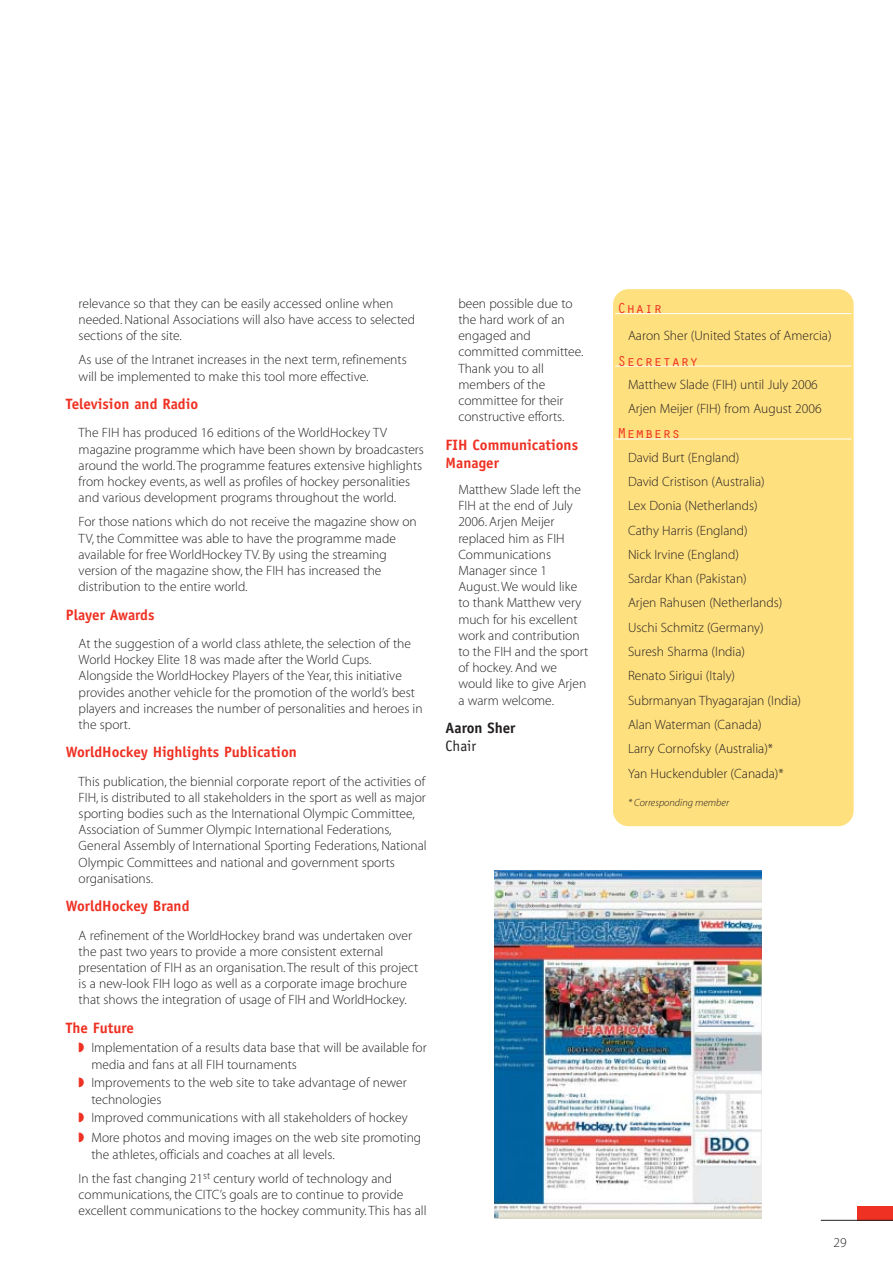
<style>
.page{position:relative;width:893px;height:1263px;background:#fff}
.page>*{position:absolute;margin:0;border:0;box-sizing:border-box;transform-origin:0 0}
.t1{font:700 15px/18px "Officina Sans";color:#ee3123}
.t2{font:15px "Orator";color:#ee3123}
.t3{font:700 15px "Officina Sans";color:#231f1f}
.t4{font:15px "Officina Sans";color:#231f1f}
.t5{font:13.5px/16.2px "Myriad MM 215 600";color:#231f1f}
.t6{font:10.5px "Myriad MM It 215 600";color:#231f1f}
.s1{color:#ee3123}
</style>
<div class="page">
<div style="left:613px;top:289px;width:240px;height:537px;background:#ffe07f;border-radius:16px"></div>
<hr style="left:615px;top:313px;width:236px;height:1px;background:#fff">
<hr style="left:615px;top:366px;width:236px;height:1px;background:#fff">
<hr style="left:615px;top:438px;width:236px;height:2px;background:#fff">
<div style="left:857px;top:1206px;width:35px;height:14px;background:#ee3123"></div>
<hr style="left:820px;top:1220px;width:72px;height:1px;background:#231f1f">
<img style="left:494px;top:871px;width:267px;height:348px">
<p class="t5" style="left:79px;top:296px;width:338px">relevance so that they can be easily accessed online when needed. National Associations will also have access to selected sections of the site.</p>
<p class="t5" style="left:79px;top:353px;width:329px">As use of the Intranet increases in the next term, refinements will be implemented to make this tool more effective.</p>
<p class="t1" style="left:66px;top:397px;width:134px">Television and Radio</p>
<p class="t5" style="left:79px;top:426px;width:347px">The FIH has produced 16 editions of the WorldHockey TV magazine programme which have been shown by broadcasters around the world. The programme features extensive highlights from hockey events, as well as profiles of hockey personalities and various development programs throughout the world.</p>
<p class="t5" style="left:79px;top:515px;width:340px">For those nations which do not receive the magazine show on TV, the Committee was able to have the programme made available for free WorldHockey TV. By using the streaming version of the magazine show, the FIH has increased the distribution to the entire world.</p>
<p class="t1" style="left:66px;top:607px;width:90px">Player Awards</p>
<p class="t5" style="left:79px;top:637px;width:345px">At the suggestion of a world class athlete, the selection of the World Hockey Elite 18 was made after the World Cups.<br>Alongside the WorldHockey Players of the Year, this initiative provides another vehicle for the promotion of the world’s best players and increases the number of personalities and heroes in the sport.</p>
<p class="t1" style="left:66px;top:745px;width:232px">WorldHockey Highlights Publication</p>
<p class="t5" style="left:79px;top:774px;width:349px">This publication, the biennial corporate report of the activities of FIH, is distributed to all stakeholders in the sport as well as major sporting bodies such as the International Olympic Committee, Association of Summer Olympic International Federations, General Assembly of International Sporting Federations, National Olympic Committees and national and government sports organisations.</p>
<p class="t1" style="left:66px;top:899px;width:125px">WorldHockey Brand</p>
<p class="t5" style="left:79px;top:928px;width:341px">A refinement of the WorldHockey brand was undertaken over the past two years to provide a more consistent external presentation of FIH as an organisation. The result of this project is a new-look FIH logo as well as a corporate image brochure that shows the integration of usage of FIH and WorldHockey.</p>
<p class="t1" style="left:66px;top:1020px;width:70px">The Future</p>
<p class="t5" style="left:91px;top:1040px;width:337px;line-height:17.1px;text-indent:-13px"><span class="s1">◗</span> Implementation of a results data base that will be available for media and fans at all FIH tournaments</p>
<p class="t5" style="left:91px;top:1075px;width:317px;line-height:17.1px;text-indent:-13px"><span class="s1">◗</span> Improvements to the web site to take advantage of newer technologies</p>
<p class="t5" style="left:79px;top:1110px;width:344px;line-height:19.2px"><span class="s1">◗</span> Improved communications with all stakeholders of hockey<br><span class="s1">◗</span> More photos and moving images on the web site promoting</p>
<p class="t5" style="left:79px;top:1144px;width:315px;line-height:23.9px;text-indent:13px">the athletes, officials and coaches at all levels.<br>In the fast changing 21<sup>st</sup> century world of technology and</p>
<p class="t5" style="left:79px;top:1187px;width:349px">communications, the CITC’s goals are to continue to provide excellent communications to the hockey community. This has all</p>
<p class="t5" style="left:458px;top:296px;width:127px">been possible due to the hard work of an engaged and committed committee.<br>Thank you to all members of the committee for their constructive efforts.</p>
<p class="t1" style="left:445px;top:437px;width:134px">FIH Communications<br>Manager</p>
<p class="t5" style="left:458px;top:483px;width:131px">Matthew Slade left the<br>FIH at the end of July<br>2006. Arjen Meijer replaced him as FIH<br>Communications<br>Manager since 1<br>August. We would like to thank Matthew very much for his excellent work and contribution to the FIH and the sport of hockey. And we would like to give Arjen a warm welcome.</p>
<p class="t3" style="left:445px;top:722px;width:71px">Aaron Sher</p>
<p class="t4" style="left:445px;top:740px;width:32px">Chair</p>
<p class="t2" style="left:617px;top:299px;width:46px">Chair</p>
<p class="t5" style="left:628px;top:329px;width:205px">Aaron Sher (United States of Amercia)</p>
<p class="t2" style="left:617px;top:352px;width:82px">Secretary</p>
<p class="t5" style="left:628px;top:373px;width:195px;line-height:24.3px">Matthew Slade (FIH) until July 2006<br>Arjen Meijer (FIH) from August 2006</p>
<p class="t2" style="left:617px;top:425px;width:64px">Members</p>
<p class="t5" style="left:628px;top:446px;width:175px;line-height:24.3px">David Burt (England)<br>David Cristison (Australia)<br>Lex Donia (Netherlands)<br>Cathy Harris (England)<br>Nick Irvine (England)<br>Sardar Khan (Pakistan)<br>Arjen Rahusen (Netherlands)<br>Uschi Schmitz (Germany)<br>Suresh Sharma (India)<br>Renato Sirigui (Italy)<br>Subrmanyan Thyagarajan (India)<br>Alan Waterman (Canada)<br>Larry Cornofsky (Australia)*<br>Yan Huckendubler (Canada)*</p>
<p class="t6" style="left:628px;top:799px;width:103px">* Corresponding member</p>
<p class="t5" style="left:833px;top:1236px;width:15px">29</p>
</div>
